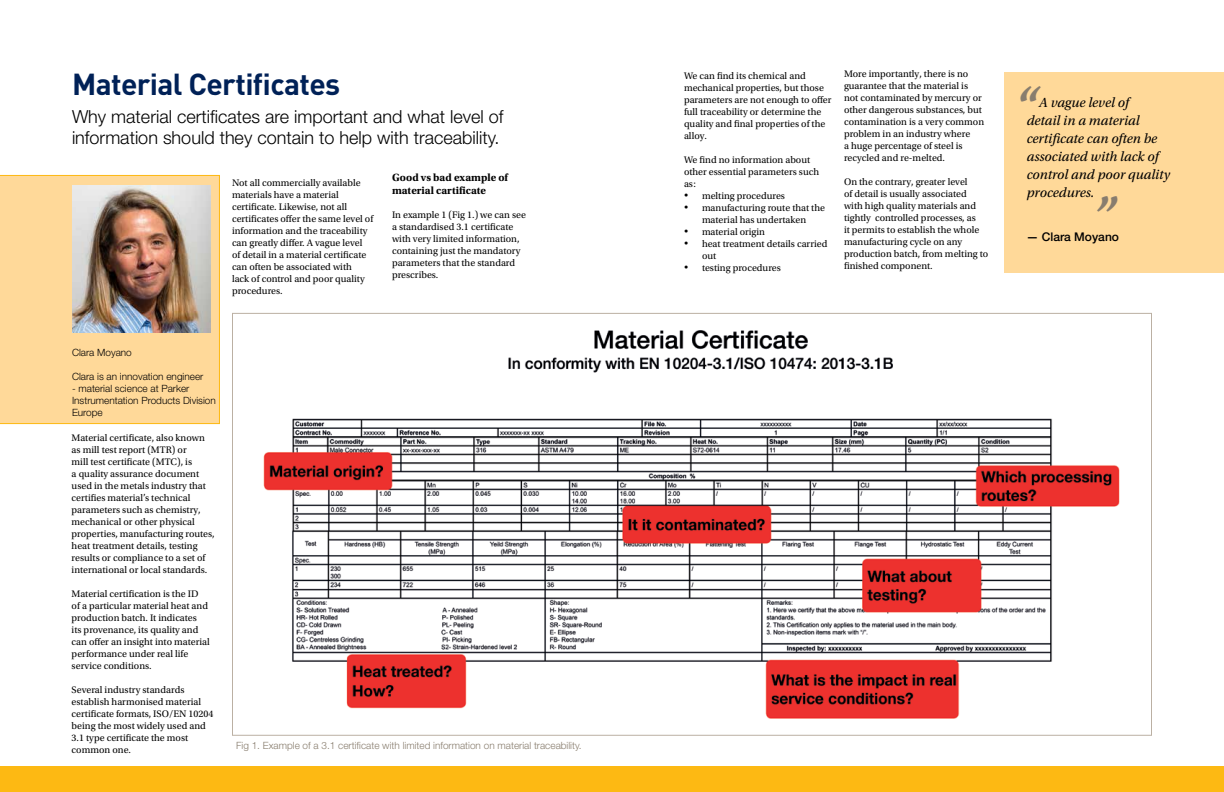
<style>
.page{position:relative;width:1224px;height:792px;background:#fff}
.page>*{position:absolute;margin:0;border:0;box-sizing:border-box;transform-origin:0 0}
.t1{font:italic 700 48px "Utopia Std";color:#887d6e}
.t2{font:700 30px "DINOT";letter-spacing:-.02em;color:#002157}
.t3{font:300 18px/21px "Helvetica Neue LT Std";color:#000}
.t4{font:italic 14px/18px "Utopia Std";color:#000}
.t5{font:500 12px "Helvetica Neue LT Std";color:#000}
.t6{font:700 11px/13.2px "Utopia Std";color:#000}
.t7{font:10px/12px "Utopia Std";color:#000}
.t8{font:300 10px/12px "Helvetica Neue LT Std";color:#000}
.t9{font:300 10px "Helvetica Neue LT Std";color:#887d6e}
.s1{font-family:"Times New Roman";font-size:12px}
</style>
<div class="page">
<div style="left:0;top:175px;width:220px;height:249px;background:#ffd999"></div>
<div style="left:0;top:767px;width:1224px;height:25px;background:#fdb913"></div>
<img style="left:72px;top:186px;width:139px;height:147px">
<div style="left:1004px;top:72px;width:220px;height:201px;background:#ffd999"></div>
<img style="left:263px;top:330px;width:857px;height:389px">
<h2 class="t2" style="left:72px;top:64px;width:270px">Material Certificates</h2>
<h3 class="t3" style="left:72px;top:106px;width:433px">Why material certificates are important and what level of information should they contain to help with traceability.</h3>
<p class="t7" style="left:232px;top:177px;width:143px">Not all commercially available materials have a material certificate. Likewise, not all certificates offer the same level of information and the traceability can greatly differ. A vague level<br>of detail in a material certificate can often be associated with<br>lack of control and poor quality procedures.</p>
<p class="t6" style="left:392px;top:171px;width:118px">Good vs bad example of material cartificate</p>
<p class="t7" style="left:392px;top:209px;width:135px">In example 1 (Fig 1.) we can see a standardised 3.1 certificate with very limited information, containing just the mandatory parameters that the standard prescribes.</p>
<p class="t8" style="left:72px;top:347px;width:61px">Clara Moyano</p>
<p class="t8" style="left:72px;top:371px;width:133px">Clara is an innovation engineer</p>
<p class="t8" style="left:72px;top:383px;width:145px">- material science at Parker<br>Instrumentation Products Division<br>Europe</p>
<p class="t7" style="left:72px;top:432px;width:145px">Material certificate, also known as mill test report (MTR) or<br>mill test certificate (MTC), is<br>a quality assurance document used in the metals industry that certifies material’s technical parameters such as chemistry, mechanical or other physical properties, manufacturing routes, heat treatment details, testing results or compliance to a set of international or local standards.</p>
<p class="t7" style="left:72px;top:588px;width:140px">Material certification is the ID<br>of a particular material heat and production batch. It indicates<br>its provenance, its quality and can offer an insight into material performance under real life service conditions.</p>
<p class="t7" style="left:72px;top:684px;width:143px">Several industry standards establish harmonised material certificate formats, ISO/EN 10204 being the most widely used and<br>3.1 type certificate the most common one.</p>
<p class="t9" style="left:236px;top:739px;width:347px">Fig 1. Example of a 3.1 certificate with limited information on material traceability.</p>
<p class="t7" style="left:684px;top:70px;width:149px">We can find its chemical and mechanical properties, but those parameters are not enough to offer full traceability or determine the quality and final properties of the alloy.</p>
<p class="t7" style="left:684px;top:154px;width:137px">We find no information about other essential parameters such as:</p>
<p class="t7" style="left:684px;top:190px;width:103px"><span class="s1">•</span> melting procedures</p>
<p class="t7" style="left:684px;top:202px;width:143px;text-align:center"><span class="s1">•</span> manufacturing route that the material has undertaken</p>
<p class="t7" style="left:684px;top:226px;width:83px"><span class="s1">•</span> material origin</p>
<p class="t7" style="left:702px;top:238px;width:127px;text-indent:-18px"><span class="s1">•</span> heat treatment details carried out</p>
<p class="t7" style="left:684px;top:262px;width:98px"><span class="s1">•</span> testing procedures</p>
<p class="t7" style="left:844px;top:68px;width:142px">More importantly, there is no guarantee that the material is not contaminated by mercury or other dangerous substances, but contamination is a very common problem in an industry where<br>a huge percentage of steel is recycled and re-melted.</p>
<p class="t7" style="left:844px;top:176px;width:146px">On the contrary, greater level<br>of detail is usually associated<br>with high quality materials and tightly controlled processes, as<br>it permits to establish the whole manufacturing cycle on any production batch, from melting to finished component.</p>
<h1 class="t1" style="left:1015px;top:77px;width:23px">“</h1>
<h3 class="t4" style="left:1027px;top:94px;width:145px;text-indent:12px">A vague level of<br>detail in a material certificate can often be associated with lack of control and poor quality procedures.</h3>
<h1 class="t1" style="left:1094px;top:187px;width:23px">”</h1>
<p class="t5" style="left:1027px;top:230px;width:94px">— Clara Moyano</p>
</div>
